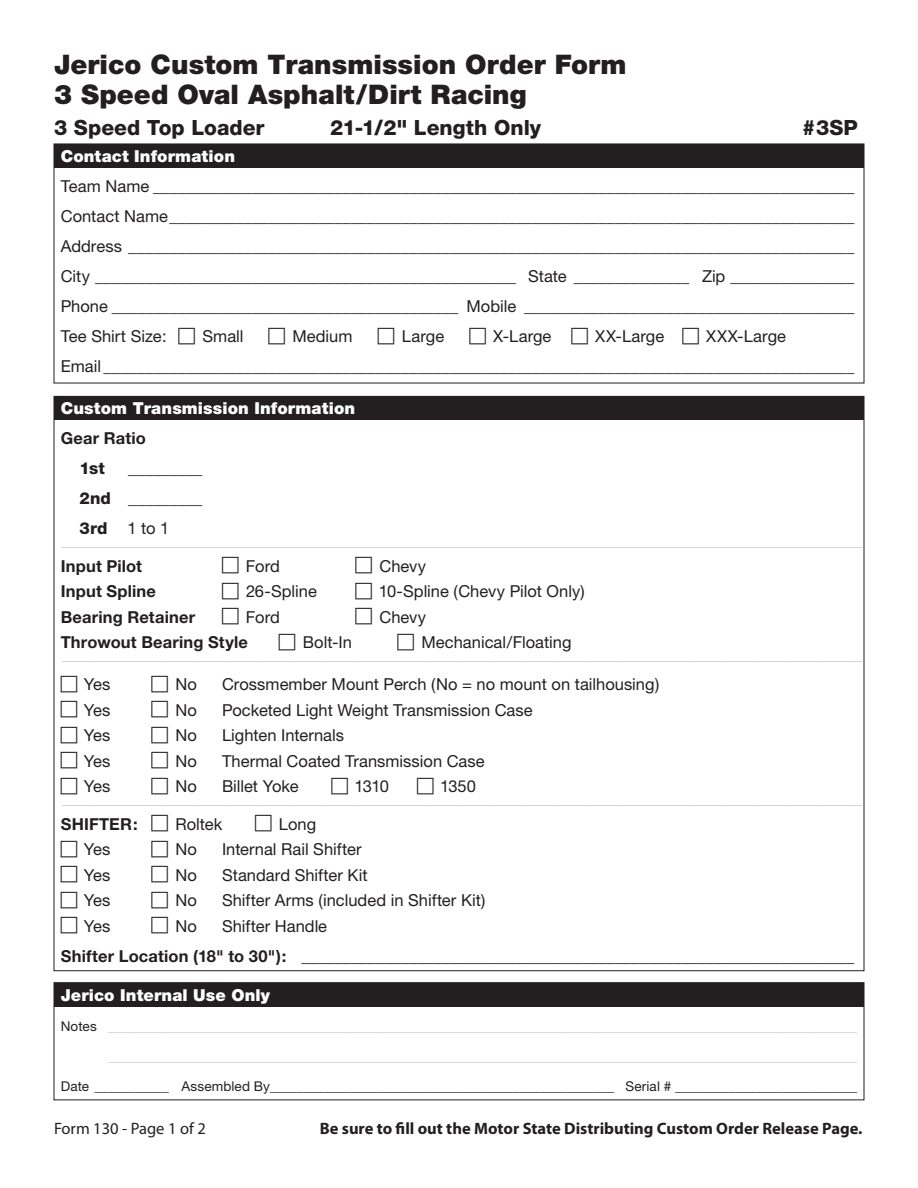
<style>
.page{position:relative;width:918px;height:1188px;background:#fff}
.page>*{position:absolute;margin:0;border:0;box-sizing:border-box;transform-origin:0 0}
.t1{font:900 27px/30px "Helvetica Neue";color:#231f20}
.t2{font:800 21px "Helvetica Neue";color:#231f20}
.t3{font:16.5px/30px "Helvetica Neue";color:#231f20;text-align:justify}
.t4{font:16.5px "Helvetica Neue";color:#c7c9cb}
.t5{font:700 16.5px "Helvetica Neue";letter-spacing:.01em;color:#231f20}
.t6{font:900 16.5px "Helvetica Neue";letter-spacing:.005em;color:#fff}
.t7{font:700 16.5px "Myriad Pro";color:#231f20}
.t8{font:16.5px "Myriad Pro";color:#231f20}
.t9{font:800 16.5px "Helvetica Neue";color:#231f20}
.t10{font:13.5px "Helvetica Neue";letter-spacing:.005em;color:#c7c9cb}
.t11{font:13.5px "Helvetica Neue";letter-spacing:.01em;color:#231f20}
.s1{font-weight:800}
.s2{font-weight:700}
.s3{color:#231f20}
</style>
<div class="page">
<div style="left:54px;top:396px;width:810px;height:24px;background:#231f20"></div>
<div style="left:54px;top:144px;width:810px;height:24px;background:#231f20"></div>
<div style="left:54px;top:983px;width:810px;height:23px;background:#231f20"></div>
<div style="left:54px;top:144px;width:810px;height:239px;border:1px solid #231f20"></div>
<div style="left:54px;top:982px;width:810px;height:118px;border:1px solid #231f20"></div>
<h1 class="t1" style="left:54px;top:49px;width:574px">Jerico Custom Transmission Order Form<br>3 Speed Oval Asphalt/Dirt Racing</h1>
<p class="t2" style="left:54px;top:115px;width:212px">3 Speed Top Loader</p>
<p class="t2" style="left:330px;top:115px;width:213px">21-1/2" Length Only</p>
<p class="t2" style="left:802px;top:115px;width:57px">#3SP</p>
<p class="t6" style="left:61px;top:146px;width:176px">Contact Information</p>
<p class="t3" style="left:61px;top:171px;width:795px">Team Name _____________________________________________________________________________________ Contact Name___________________________________________________________________________________ Address ________________________________________________________________________________________ City ___________________________________________________ State ______________ Zip _______________ Phone __________________________________________ Mobile ________________________________________ Tee Shirt Size:</p>
<p class="t3" style="left:203px;top:321px;width:43px">Small</p>
<p class="t3" style="left:292px;top:321px;width:61px">Medium</p>
<p class="t3" style="left:402px;top:321px;width:44px">Large</p>
<p class="t3" style="left:493px;top:321px;width:60px">X-Large</p>
<p class="t3" style="left:595px;top:321px;width:71px">XX-Large</p>
<p class="t3" style="left:61px;top:321px;width:795px;text-indent:645px">XXX-Large<br>Email ___________________________________________________________________________________________</p>
<p class="t6" style="left:61px;top:398px;width:296px">Custom Transmission Information</p>
<p class="t5" style="left:61px;top:428px;width:87px">Gear Ratio</p>
<p class="t9" style="left:80px;top:458px;width:27px">1st</p>
<p class="t3" style="left:79px;top:453px;width:125px;text-indent:49px">_________ <span class="s1">2nd</span> _________ <span class="s1">3rd</span> 1 to 1</p>
<p class="t4" style="left:62px;top:530px;width:802px">_________________________________________________________________________________________________</p>
<p class="t5" style="left:61px;top:556px;width:83px">Input Pilot</p>
<p class="t3" style="left:246px;top:551px;width:36px">Ford</p>
<p class="t3" style="left:380px;top:551px;width:48px">Chevy</p>
<p class="t5" style="left:61px;top:581px;width:97px">Input Spline</p>
<p class="t3" style="left:246px;top:576px;width:72px">26-Spline</p>
<p class="t3" style="left:379px;top:576px;width:208px">10-Spline (Chevy Pilot Only)</p>
<p class="t5" style="left:61px;top:607px;width:136px">Bearing Retainer</p>
<p class="t3" style="left:246px;top:602px;width:36px">Ford</p>
<p class="t3" style="left:380px;top:602px;width:48px">Chevy</p>
<p class="t5" style="left:61px;top:632px;width:189px">Throwout Bearing Style</p>
<p class="t3" style="left:303px;top:627px;width:51px">Bolt-In</p>
<p class="t3" style="left:421px;top:627px;width:152px">Mechanical/Floating</p>
<p class="t4" style="left:62px;top:644px;width:802px">_________________________________________________________________________________________________</p>
<p class="t3" style="left:84px;top:669px;width:28px">Yes</p>
<p class="t3" style="left:175px;top:669px;width:23px">No</p>
<p class="t3" style="left:222px;top:669px;width:439px">Crossmember Mount Perch (No = no mount on tailhousing)</p>
<p class="t3" style="left:84px;top:695px;width:28px">Yes</p>
<p class="t3" style="left:175px;top:695px;width:23px">No</p>
<p class="t3" style="left:222px;top:695px;width:312px">Pocketed Light Weight Transmission Case</p>
<p class="t3" style="left:84px;top:720px;width:28px">Yes</p>
<p class="t3" style="left:175px;top:720px;width:23px">No</p>
<p class="t3" style="left:222px;top:720px;width:124px">Lighten Internals</p>
<p class="t3" style="left:84px;top:746px;width:28px">Yes</p>
<p class="t3" style="left:175px;top:746px;width:23px">No</p>
<p class="t3" style="left:222px;top:746px;width:264px">Thermal Coated Transmission Case</p>
<p class="t3" style="left:84px;top:771px;width:28px">Yes</p>
<p class="t3" style="left:175px;top:771px;width:23px">No</p>
<p class="t3" style="left:222px;top:771px;width:78px">Billet Yoke</p>
<p class="t3" style="left:355px;top:771px;width:36px">1310</p>
<p class="t3" style="left:440px;top:771px;width:37px">1350</p>
<p class="t4" style="left:62px;top:788px;width:802px">_________________________________________________________________________________________________</p>
<p class="t5" style="left:61px;top:814px;width:78px">SHIFTER:</p>
<p class="t3" style="left:175px;top:809px;width:48px">Roltek</p>
<p class="t3" style="left:279px;top:809px;width:39px">Long</p>
<p class="t3" style="left:84px;top:834px;width:28px">Yes</p>
<p class="t3" style="left:175px;top:834px;width:23px">No</p>
<p class="t3" style="left:222px;top:834px;width:141px">Internal Rail Shifter</p>
<p class="t3" style="left:84px;top:860px;width:28px">Yes</p>
<p class="t3" style="left:175px;top:860px;width:23px">No</p>
<p class="t3" style="left:222px;top:860px;width:147px">Standard Shifter Kit</p>
<p class="t3" style="left:84px;top:885px;width:28px">Yes</p>
<p class="t3" style="left:175px;top:885px;width:23px">No</p>
<p class="t3" style="left:222px;top:885px;width:265px">Shifter Arms (included in Shifter Kit)</p>
<p class="t3" style="left:84px;top:911px;width:28px">Yes</p>
<p class="t3" style="left:175px;top:911px;width:23px">No</p>
<p class="t3" style="left:61px;top:911px;width:795px;text-indent:161px">Shifter Handle<br><span class="s2">Shifter Location (18" to 30"):</span> ___________________________________________________________________</p>
<p class="t6" style="left:61px;top:985px;width:211px">Jerico Internal Use Only</p>
<p class="t10" style="left:61px;top:1018px;width:798px"><span class="s3">Notes</span> _______________________________________________________________________________________________________________</p>
<p class="t10" style="left:108px;top:1048px;width:751px">_______________________________________________________________________________________________________________</p>
<p class="t11" style="left:61px;top:1078px;width:798px">Date ___________ Assembled By___________________________________________________ Serial # ___________________________</p>
<p class="t8" style="left:54px;top:1118px;width:153px">Form 130 - Page 1 of 2</p>
<p class="t7" style="left:320px;top:1118px;width:544px">Be sure to fill out the Motor State Distributing Custom Order Release Page.</p>
</div>
